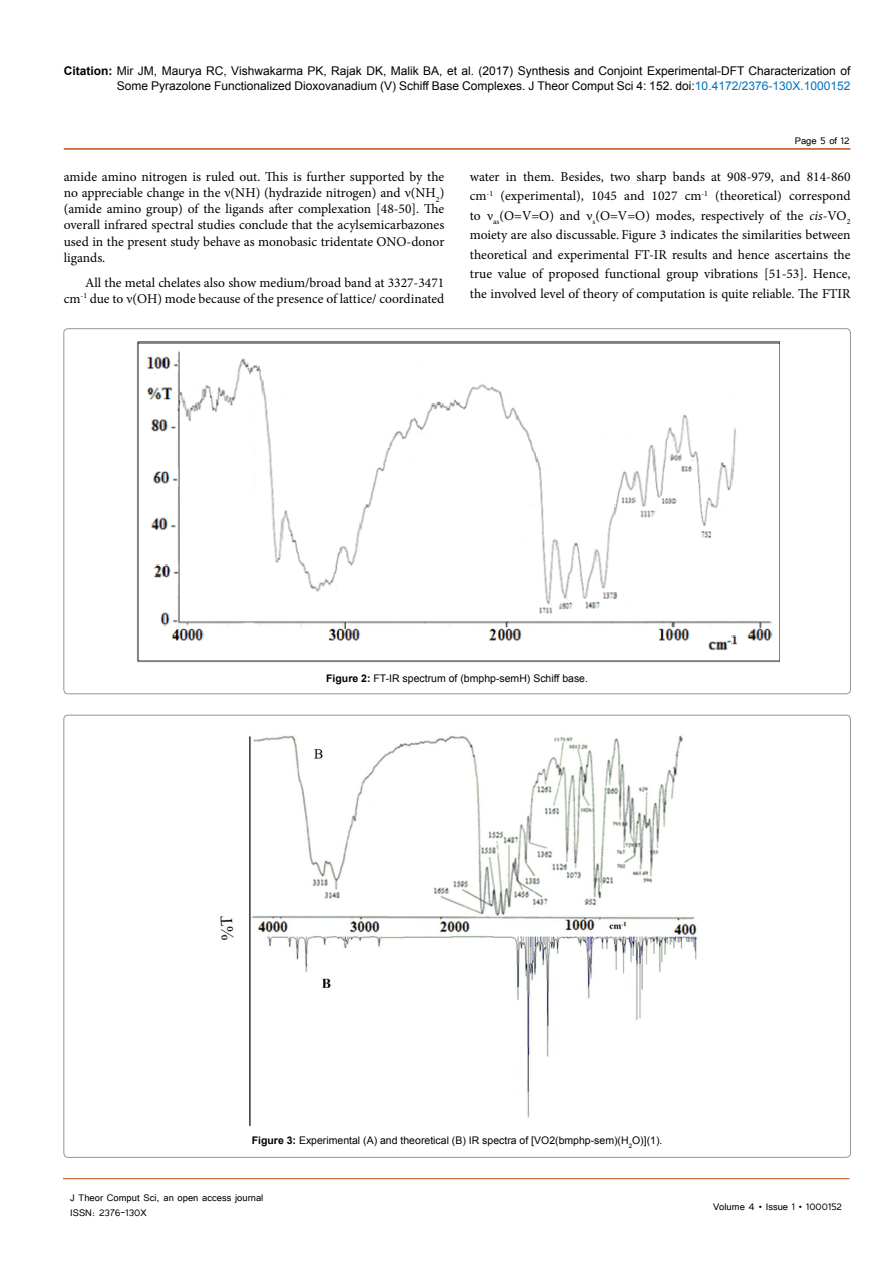
<style>
.page{position:relative;width:893px;height:1263px;background:#fff}
.page>*{position:absolute;margin:0;border:0;box-sizing:border-box;transform-origin:0 0}
.t1{font:13.5px/16.2px "Minion Pro";letter-spacing:-.005em;color:#000;text-align:justify}
.t2{font:12px/15px "Arial";color:#000;text-align:right}
.t3{font:12px/14.4px "Tunga";color:#000}
.t4{font:10.5px "Arial";color:#000}
.s1{font-weight:700}
.s2{color:#0072bc}
.s3{font-style:italic}
</style>
<div class="page">
<hr style="left:64px;top:148px;width:786px;height:2px;background:#be4f18">
<hr style="left:63px;top:1178px;width:787px;height:1px;background:#be4f18">
<img style="left:137px;top:341px;width:642px;height:322px">
<img style="left:220px;top:735px;width:479px;height:391px">
<p class="t2" style="left:64px;top:64px;width:788px"><span class="s1">Citation:</span> Mir JM, Maurya RC, Vishwakarma PK, Rajak DK, Malik BA, et al. (2017) Synthesis and Conjoint Experimental-DFT Characterization of<br>Some Pyrazolone Functionalized Dioxovanadium (V) Schiff Base Complexes. J Theor Comput Sci 4: 152. doi:<span class="s2">10.4172/2376-130X.1000152</span></p>
<p class="t1" style="left:64px;top:168px;width:382px">amide amino nitrogen is ruled out. This is further supported by the no appreciable change in the ν(NH) (hydrazide nitrogen) and ν(NH<sub>2</sub>) (amide amino group) of the ligands after complexation [48-50]. The overall infrared spectral studies conclude that the acylsemicarbazones used in the present study behave as monobasic tridentate ONO-donor ligands.</p>
<p class="t1" style="left:64px;top:274px;width:382px;text-align:right">All the metal chelates also show medium/broad band at 3327-3471 cm<sup>-1</sup> due to ν(OH) mode because of the presence of lattice/ coordinated</p>
<p class="t3" style="left:795px;top:133px;width:56px">Page 5 of 12</p>
<p class="t1" style="left:470px;top:167px;width:382px;line-height:19.5px">water in them. Besides, two sharp bands at 908-979, and 814-860 cm<sup>-1</sup> (experimental), 1045 and 1027 cm<sup>-1</sup> (theoretical) correspond to ν<sub>as</sub>(O=V=O) and ν<sub>s</sub>(O=V=O) modes, respectively of the <span class="s3">cis</span>-VO<sub>2 </sub>moiety are also discussable. Figure 3 indicates the similarities between theoretical and experimental FT-IR results and hence ascertains the true value of proposed functional group vibrations [51-53]. Hence, the involved level of theory of computation is quite reliable. The FTIR</p>
<p class="t4" style="left:326px;top:671px;width:263px"><span class="s1">Figure 2:</span> FT-IR spectrum of (bmphp-semH) Schiff base.</p>
<p class="t4" style="left:252px;top:1133px;width:412px"><span class="s1">Figure 3:</span> Experimental (A) and theoretical (B) IR spectra of [VO2(bmphp-sem)(H<sub>2</sub>O)](1).</p>
<p class="t3" style="left:70px;top:1190px;width:195px">J Theor Comput Sci, an open access journal<br>ISSN: 2376-130X</p>
<p class="t3" style="left:713px;top:1199px;width:130px">Volume 4 • Issue 1 • 1000152</p>
</div>
